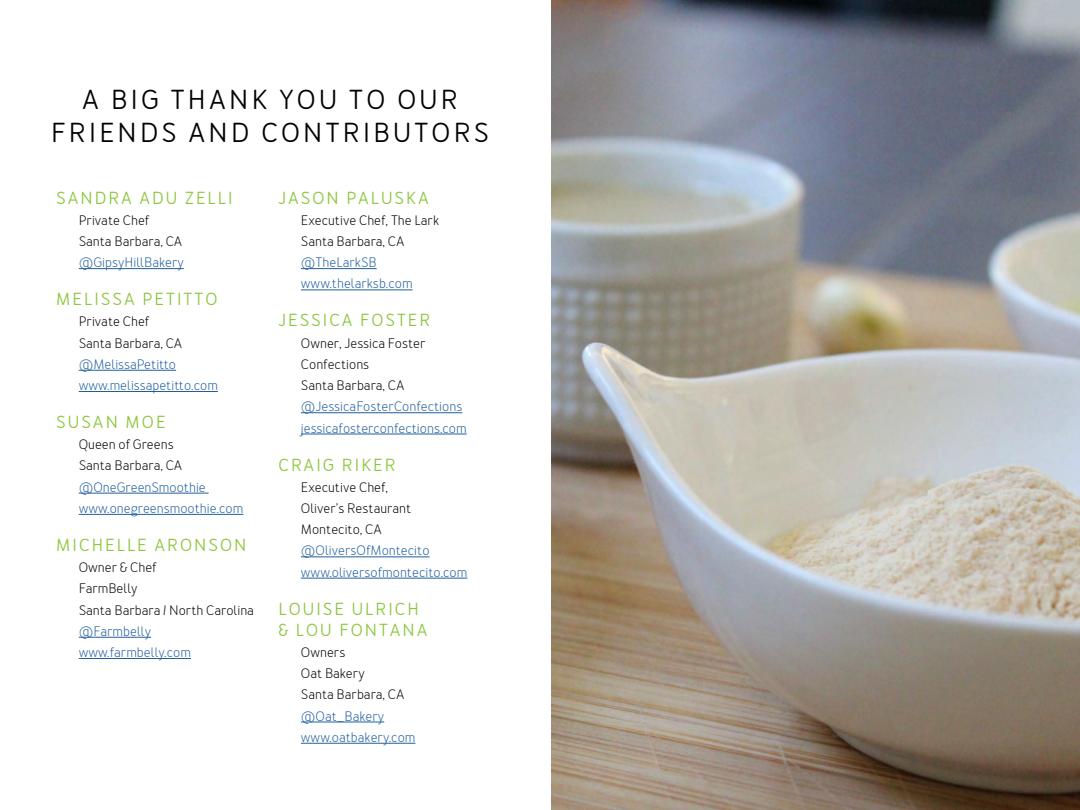
<style>
.page{position:relative;width:1080px;height:810px;background:#fff}
.page>*{position:absolute;margin:0;border:0;box-sizing:border-box;transform-origin:0 0}
.t1{font:500 27.5px/33px "Merlo";letter-spacing:.12em;color:#000;text-align:center}
.t2{font:500 17.5px/21px "Merlo";letter-spacing:.12em;color:#8dc63f}
.t3{font:13.75px/21.2px "Merlo";color:#000}
.t4{font:13.75px/21.2px "Merlo";color:#215e9e}
</style>
<div class="page">
<img style="left:551px;top:0;width:529px;height:810px">
<hr style="left:79px;top:268px;width:105px;height:1px;background:#215e9e">
<hr style="left:79px;top:370px;width:97px;height:1px;background:#215e9e">
<hr style="left:79px;top:391px;width:139px;height:1px;background:#215e9e">
<hr style="left:79px;top:493px;width:130px;height:1px;background:#215e9e">
<hr style="left:79px;top:514px;width:164px;height:1px;background:#215e9e">
<hr style="left:79px;top:637px;width:72px;height:1px;background:#215e9e">
<hr style="left:79px;top:658px;width:112px;height:1px;background:#215e9e">
<hr style="left:301px;top:268px;width:76px;height:1px;background:#215e9e">
<hr style="left:301px;top:290px;width:112px;height:1px;background:#215e9e">
<hr style="left:301px;top:412px;width:161px;height:1px;background:#215e9e">
<hr style="left:301px;top:434px;width:166px;height:1px;background:#215e9e">
<hr style="left:301px;top:557px;width:129px;height:1px;background:#215e9e">
<hr style="left:301px;top:578px;width:166px;height:1px;background:#215e9e">
<hr style="left:301px;top:722px;width:83px;height:1px;background:#215e9e">
<hr style="left:301px;top:743px;width:114px;height:1px;background:#215e9e">
<h1 class="t1" style="left:51px;top:84px;width:439px">A BIG THANK YOU TO OUR<br>FRIENDS AND CONTRIBUTORS</h1>
<p class="t2" style="left:56px;top:187px;width:178px">SANDRA ADU ZELLI</p>
<p class="t3" style="left:79px;top:210px;width:105px">Private Chef<br>Santa Barbara, CA</p>
<p class="t4" style="left:79px;top:252px;width:107px">@GipsyHillBakery</p>
<p class="t2" style="left:56px;top:289px;width:163px">MELISSA PETITTO</p>
<p class="t3" style="left:79px;top:311px;width:105px">Private Chef<br>Santa Barbara, CA</p>
<p class="t4" style="left:79px;top:354px;width:141px">@MelissaPetitto www.melissapetitto.com</p>
<p class="t2" style="left:56px;top:412px;width:111px">SUSAN MOE</p>
<p class="t3" style="left:79px;top:434px;width:105px">Queen of Greens<br>Santa Barbara, CA</p>
<p class="t4" style="left:79px;top:477px;width:166px">@OneGreenSmoothie www.onegreensmoothie.com</p>
<p class="t2" style="left:56px;top:535px;width:192px">MICHELLE ARONSON</p>
<p class="t3" style="left:79px;top:557px;width:177px">Owner &amp; Chef<br>FarmBelly<br>Santa Barbara / North Carolina</p>
<p class="t4" style="left:79px;top:621px;width:114px">@Farmbelly www.farmbelly.com</p>
<p class="t2" style="left:278px;top:187px;width:152px">JASON PALUSKA</p>
<p class="t3" style="left:301px;top:210px;width:140px">Executive Chef, The Lark<br>Santa Barbara, CA</p>
<p class="t4" style="left:301px;top:252px;width:113px">@TheLarkSB www.thelarksb.com</p>
<p class="t2" style="left:278px;top:310px;width:153px">JESSICA FOSTER</p>
<p class="t3" style="left:301px;top:333px;width:126px">Owner, Jessica Foster<br>Confections<br>Santa Barbara, CA</p>
<p class="t4" style="left:301px;top:396px;width:167px">@JessicaFosterConfections jessicafosterconfections.com</p>
<p class="t2" style="left:278px;top:454px;width:119px">CRAIG RIKER</p>
<p class="t3" style="left:301px;top:477px;width:112px">Executive Chef,<br>Oliver’s Restaurant<br>Montecito, CA</p>
<p class="t4" style="left:301px;top:540px;width:168px">@OliversOfMontecito www.oliversofmontecito.com</p>
<p class="t2" style="left:278px;top:598px;width:150px">LOUISE ULRICH &amp; LOU FONTANA</p>
<p class="t3" style="left:301px;top:642px;width:105px">Owners<br>Oat Bakery<br>Santa Barbara, CA</p>
<p class="t4" style="left:301px;top:706px;width:116px">@Oat_Bakery www.oatbakery.com</p>
</div>
